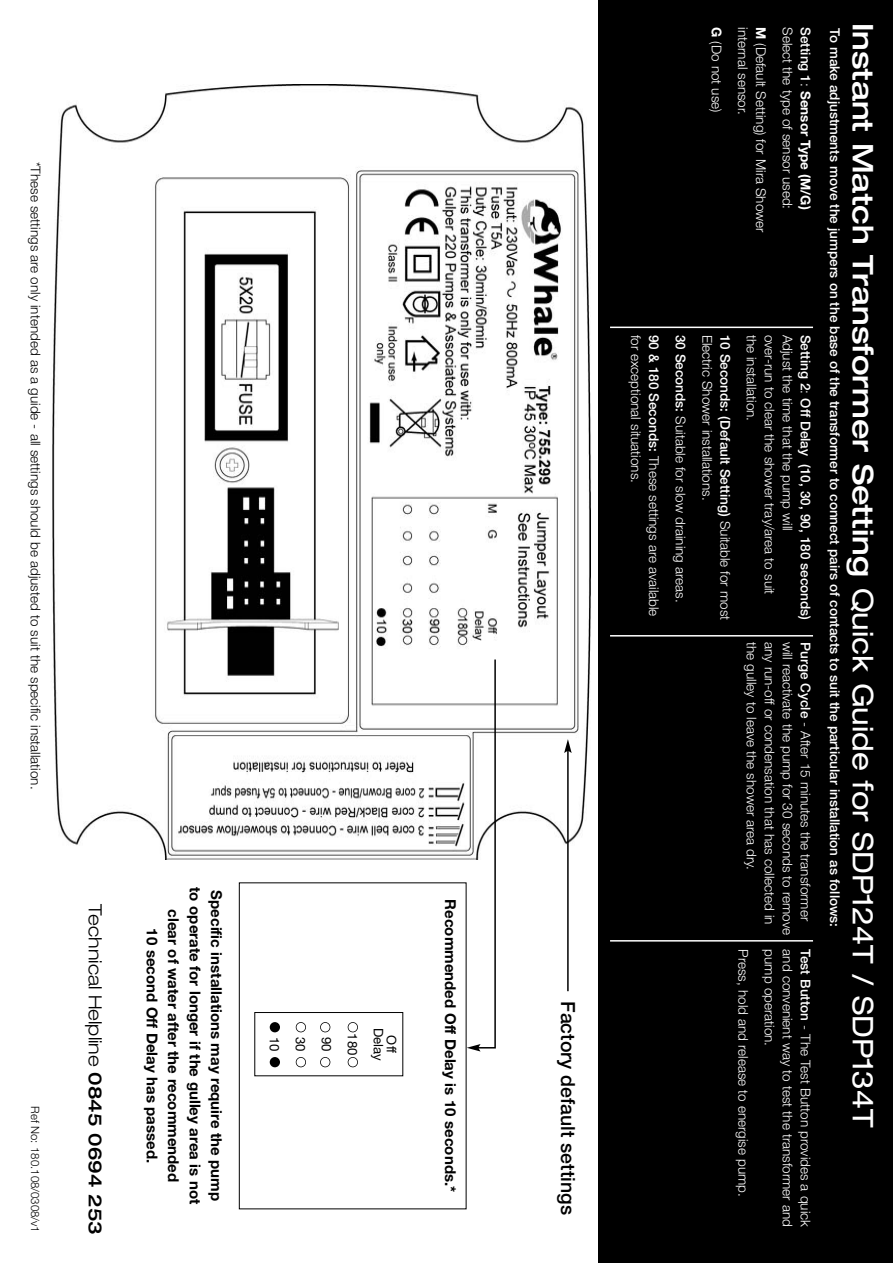
<style>
.page{position:relative;width:893px;height:1263px;background:#fff}
.page>*{position:absolute;margin:0;border:0;box-sizing:border-box;transform-origin:0 0}
.t1{font:500 expanded 28.5px "Helvetica Neue";color:#fff}
.t2{font:500 19.5px "Helvetica Neue";color:#000}
.t3{font:300 expanded 18.15px "Helvetica Neue";color:#000}
.t4{font:700 15px/21.5px "Helvetica Neue";color:#000;text-align:center}
.t5{font:300 13.5px/18px "Helvetica Neue";color:#fff}
.t6{font:500 13.5px "Helvetica Neue";color:#fff}
.t7{font:300 13.5px "Helvetica Neue";color:#000}
.t8{font:700 13.5px "Helvetica Neue";color:#fff}
.t9{font:13.2px/13px "Helvetica Neue";color:#000;text-align:center}
.t10{font:300 11.4px "Helvetica Neue";color:#000}
.s1{font-weight:500}
.s2{font-weight:300}
.s3{font-weight:700}
.s4{font-weight:400}
</style>
<div class="page">
<img style="left:52px;top:85px;width:539px;height:775px">
<div style="left:254px;top:1012px;width:149px;height:64px;border:1px solid #000"></div>
<div style="left:598px;top:0;width:295px;height:1263px;background:#000"></div>
<hr style="left:610px;top:327px;width:203px;height:1px;background:#fff">
<hr style="left:610px;top:635px;width:203px;height:1px;background:#fff">
<hr style="left:610px;top:940px;width:203px;height:1px;background:#fff">
<hr style="left:567px;top:750px;width:2px;height:241px;background:#000">
<svg style="left:564px;top:739px;width:8px;height:14px"></svg>
<div style="left:320px;top:1022px;width:10px;height:10px;border:2px solid #000;border-radius:50%"></div>
<div style="left:320px;top:1057px;width:10px;height:10px;border:2px solid #000;border-radius:50%"></div>
<div style="left:348px;top:1022px;width:10px;height:10px;border:2px solid #000;border-radius:50%"></div>
<div style="left:348px;top:1057px;width:10px;height:10px;border:2px solid #000;border-radius:50%"></div>
<div style="left:296px;top:1022px;width:10px;height:10px;border:2px solid #000;border-radius:50%"></div>
<div style="left:296px;top:1057px;width:10px;height:10px;border:2px solid #000;border-radius:50%"></div>
<div style="left:270px;top:1022px;width:10px;height:10px;background:#000;border-radius:50%"></div>
<div style="left:270px;top:1057px;width:10px;height:10px;background:#000;border-radius:50%"></div>
<svg style="left:467px;top:658px;width:30px;height:393px"></svg>
<p class="t7" style="left:44px;top:162px;width:629px;rotate:90deg">*These settings are only intended as a guide - all settings should be adjusted to suit the specific installation.</p>
<p class="t10" style="left:42px;top:1106px;width:128px;rotate:90deg">Ref No: 180.108/0308/v1</p>
<h3 class="t3" style="left:102px;top:904px;width:332px;rotate:90deg">Technical Helpline <span class="s1">0845 0694 253</span></h3>
<p class="t4" style="left:228px;top:887px;width:319px;rotate:90deg">Specific installations may require the pump to operate for longer if the gulley area is not clear of water after the recommended<br>10 second Off Delay has passed.</p>
<p class="t9" style="left:281px;top:1037px;width:16px;rotate:90deg">10</p>
<p class="t9" style="left:307px;top:1037px;width:16px;rotate:90deg">30</p>
<p class="t9" style="left:333px;top:1037px;width:16px;rotate:90deg">90</p>
<p class="t9" style="left:359px;top:1033px;width:24px;rotate:90deg">180</p>
<p class="t9" style="left:398px;top:1028px;width:35px;rotate:90deg">Off<br>Delay</p>
<p class="t4" style="left:461px;top:899px;width:294px;rotate:90deg">Recommended Off Delay is 10 seconds.*</p>
<h2 class="t2" style="left:575px;top:1001px;width:215px;rotate:90deg">Factory default settings</h2>
<p class="t8" style="left:814px;top:27px;width:184px;rotate:90deg"><span class="s1">Setting 1</span><span class="s2">:</span> Sensor Type (M/G)</p>
<p class="t5" style="left:770px;top:27px;width:207px;rotate:90deg"><span class="s3">M</span> (Default Setting) for Mira Shower</p>
<p class="t5" style="left:797px;top:27px;width:184px;rotate:90deg">Select the type of sensor used:</p>
<p class="t5" style="left:757px;top:27px;width:89px;line-height:26.5px;rotate:90deg">internal sensor.<br><span class="s3">G</span> (Do not use)</p>
<p class="t5" style="left:663px;top:334px;width:283px;rotate:90deg"><span class="s1">90 &amp; 180 Seconds:</span> These settings are available for exceptional situations.</p>
<p class="t5" style="left:779px;top:334px;width:261px;rotate:90deg">over-run to clear the shower tray/area to suit</p>
<p class="t5" style="left:797px;top:334px;width:198px;rotate:90deg">Adjust the time that the pump will</p>
<p class="t6" style="left:730px;top:334px;width:287px;rotate:90deg">10 Seconds: (Default Setting) <span class="s2">Suitable for most</span></p>
<p class="t5" style="left:761px;top:334px;width:88px;rotate:90deg">the installation.</p>
<p class="t5" style="left:690px;top:334px;width:269px;rotate:90deg"><span class="s1">30 Seconds:</span> Suitable for slow draining areas.</p>
<p class="t5" style="left:716px;top:334px;width:167px;rotate:90deg">Electric Shower installations.</p>
<p class="t6" style="left:810px;top:334px;width:287px;rotate:90deg">Setting 2<span class="s2">:</span> Off Delay (10, 30, 90, 180 seconds)</p>
<p class="t5" style="left:815px;top:642px;width:294px;rotate:90deg"><span class="s1">Purge Cycle</span> - After 15 minutes the transformer will reactivate the pump for 30 seconds to remove any run-off or condensation that has collected in the gulley to leave the shower area dry.</p>
<p class="t5" style="left:815px;top:949px;width:279px;rotate:90deg"><span class="s1">Test Button</span> - The Test Button provides a quick</p>
<p class="t5" style="left:752px;top:949px;width:249px;rotate:90deg">Press, hold and release to energise pump.</p>
<p class="t5" style="left:779px;top:949px;width:98px;rotate:90deg">pump operation.</p>
<p class="t5" style="left:797px;top:949px;width:279px;rotate:90deg">and convenient way to test the transformer and</p>
<p class="t6" style="left:840px;top:28px;width:900px;rotate:90deg">To make adjustments move the jumpers on the base of the transformer to connect pairs of contacts to suit the particular installation as follows:</p>
<h1 class="t1" style="left:873px;top:23px;width:1107px;rotate:90deg">Instant Match Transformer Setting <span class="s4">Quick Guide for SDP124T / SDP134T</span></h1>
</div>
